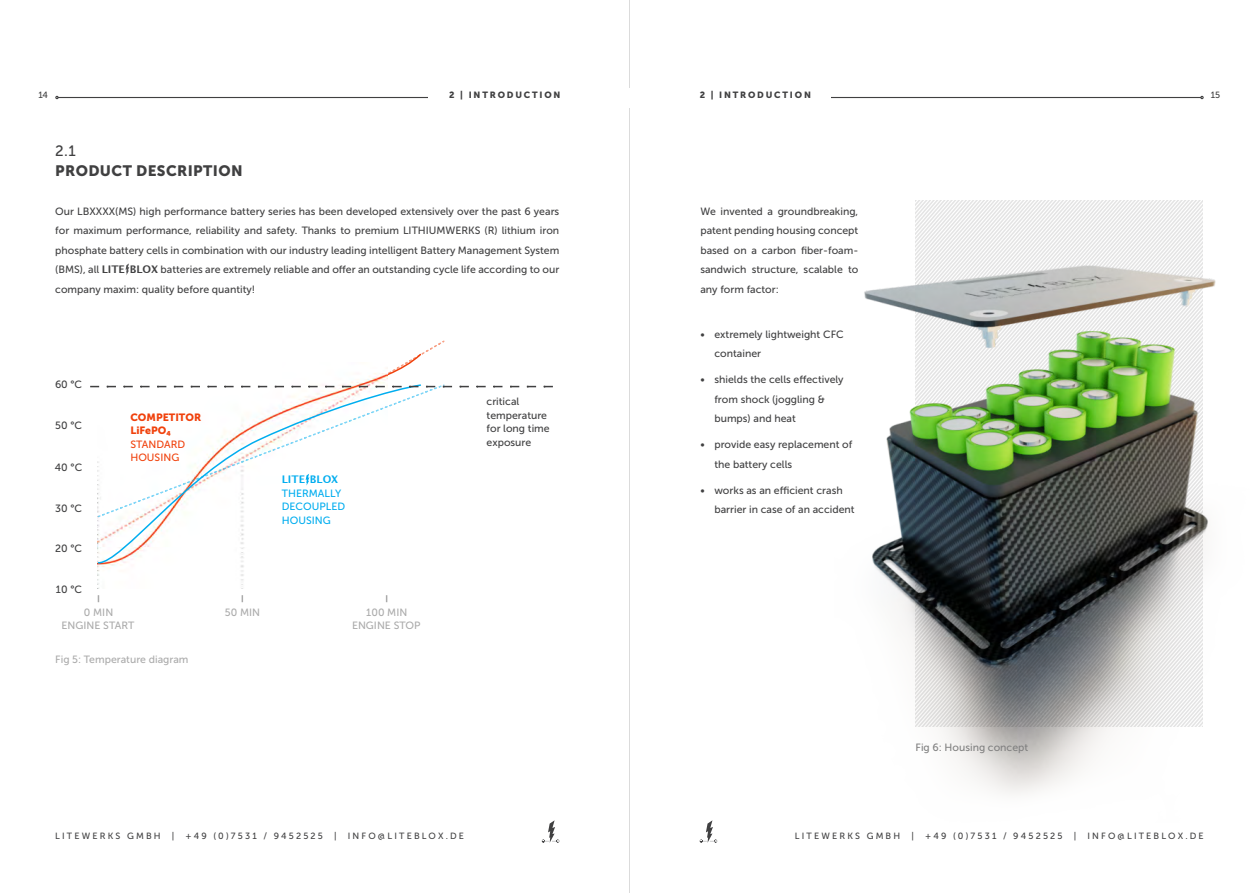
<style>
.page{position:relative;width:1259px;height:893px;background:#fff}
.page>*{position:absolute;margin:0;border:0;box-sizing:border-box;transform-origin:0 0}
.t1{font:15px "Museo Sans 900";letter-spacing:.025em;color:#404041}
.t2{font:15px "Museo Sans 500";color:#404041}
.t3{font:10.5px/19.5px "Museo Sans 500";color:#404041}
.t4{font:10.5px "Museo Sans 500";color:#ababab}
.t5{font:10.5px/13.5px "Museo Sans 500";color:#00adef}
.t6{font:10.5px "Museo Sans 500";color:#808080}
.t7{font:10.5px/13.5px "Museo Sans 900";color:#f0410c}
.t8{font:10.5px/13.5px "Museo Sans 500";color:#f0410c}
.t9{font:700 10.5px "Lucida Grande";color:#00adef}
.t10{font:9px "Museo Sans 500";letter-spacing:.24em;color:#404041}
.t11{font:9px "Museo Sans 900";letter-spacing:.2em;color:#404041}
.s1{font-family:"Lucida Grande";font-weight:700}
</style>
<div class="page">
<img style="left:385px;top:200px;width:831px;height:642px">
<hr style="left:58px;top:97px;width:571px;height:1px;background:#404041">
<svg style="left:542px;top:820px;width:17px;height:23px"></svg>
<hr style="left:629px;top:97px;width:571px;height:1px;background:#404041">
<svg style="left:699px;top:820px;width:18px;height:23px"></svg>
<hr style="left:629px;top:0;width:1px;height:893px;background:#dbdbdb">
<svg style="left:126px;top:263px;width:3px;height:12px"></svg>
<svg style="left:92px;top:371px;width:371px;height:198px"></svg>
<svg style="left:96px;top:339px;width:350px;height:204px"></svg>
<img style="left:98px;top:362px;width:289px;height:226px">
<svg style="left:97px;top:518px;width:325px;height:46px"></svg>
<svg style="left:96px;top:383px;width:350px;height:135px"></svg>
<svg style="left:91px;top:386px;width:468px;height:1px"></svg>
<div style="left:428px;top:88px;width:403px;height:20px;background:#fff"></div>
<p class="t11" style="left:449px;top:91px;width:113px">2 | INTRODUCTION</p>
<p class="t11" style="left:699px;top:91px;width:113px">2 | INTRODUCTION</p>
<p class="t10" style="left:38px;top:91px;width:11px">14</p>
<p class="t10" style="left:1211px;top:91px;width:11px">15</p>
<h1 class="t2" style="left:55px;top:145px;width:22px">2.1</h1>
<h1 class="t1" style="left:55px;top:164px;width:189px">PRODUCT DESCRIPTION</h1>
<p class="t3" style="left:55px;top:202px;width:505px;text-align:justify">Our LBXXXX(MS) high performance battery series has been developed extensively over the past 6 years for maximum performance, reliability and safety. Thanks to premium LITHIUMWERKS (R) lithium iron phosphate battery cells in combination with our industry leading intelligent Battery Management System (BMS), all <span class="s1">LITE BLOX</span> batteries are extremely reliable and offer an outstanding cycle life according to our company maxim: quality before quantity!</p>
<p class="t3" style="left:700px;top:202px;width:159px;text-align:justify">We invented a groundbreaking, patent pending housing concept based on a carbon fiber-foam&shy;sandwich structure, scalable to any form factor:</p>
<p class="t3" style="left:714px;top:326px;width:131px;text-indent:-14px">• extremely lightweight CFC container</p>
<p class="t3" style="left:714px;top:371px;width:131px;text-indent:-14px">• shields the cells effectively from shock (joggling &amp; bumps) and heat</p>
<p class="t3" style="left:714px;top:436px;width:139px;text-indent:-14px">• provide easy replacement of the battery cells</p>
<p class="t3" style="left:714px;top:481px;width:142px;text-indent:-14px">• works as an efficient crash barrier in case of an accident</p>
<p class="t3" style="left:55px;top:375px;width:29px">60 °C</p>
<p class="t3" style="left:486px;top:396px;width:65px;line-height:13.5px">critical temperature for long time exposure</p>
<p class="t7" style="left:130px;top:411px;width:72px">COMPETITOR<br>LiFePO₄</p>
<p class="t8" style="left:130px;top:438px;width:56px">STANDARD<br>HOUSING</p>
<p class="t3" style="left:55px;top:416px;width:28px">50 °C</p>
<p class="t3" style="left:55px;top:459px;width:29px">40 °C</p>
<p class="t9" style="left:282px;top:475px;width:58px">LITE BLOX</p>
<p class="t5" style="left:282px;top:487px;width:65px">THERMALLY<br>DECOUPLED<br>HOUSING</p>
<p class="t3" style="left:55px;top:500px;width:28px">30 °C</p>
<p class="t3" style="left:55px;top:540px;width:28px">20 °C</p>
<p class="t3" style="left:56px;top:580px;width:28px">10 °C</p>
<p class="t4" style="left:84px;top:608px;width:31px">0 MIN</p>
<p class="t4" style="left:225px;top:608px;width:37px">50 MIN</p>
<p class="t4" style="left:366px;top:608px;width:43px">100 MIN</p>
<p class="t4" style="left:62px;top:621px;width:74px">ENGINE START</p>
<p class="t4" style="left:55px;top:655px;width:135px">Fig 5: Temperature diagram</p>
<p class="t4" style="left:352px;top:621px;width:70px">ENGINE STOP</p>
<p class="t6" style="left:915px;top:743px;width:114px">Fig 6: Housing concept</p>
<p class="t10" style="left:55px;top:832px;width:410px">LITEWERKS GMBH | +49 (0)7531 / 9452525 | INFO@LITEBLOX.DE</p>
<p class="t10" style="left:795px;top:832px;width:410px">LITEWERKS GMBH | +49 (0)7531 / 9452525 | INFO@LITEBLOX.DE</p>
</div>
